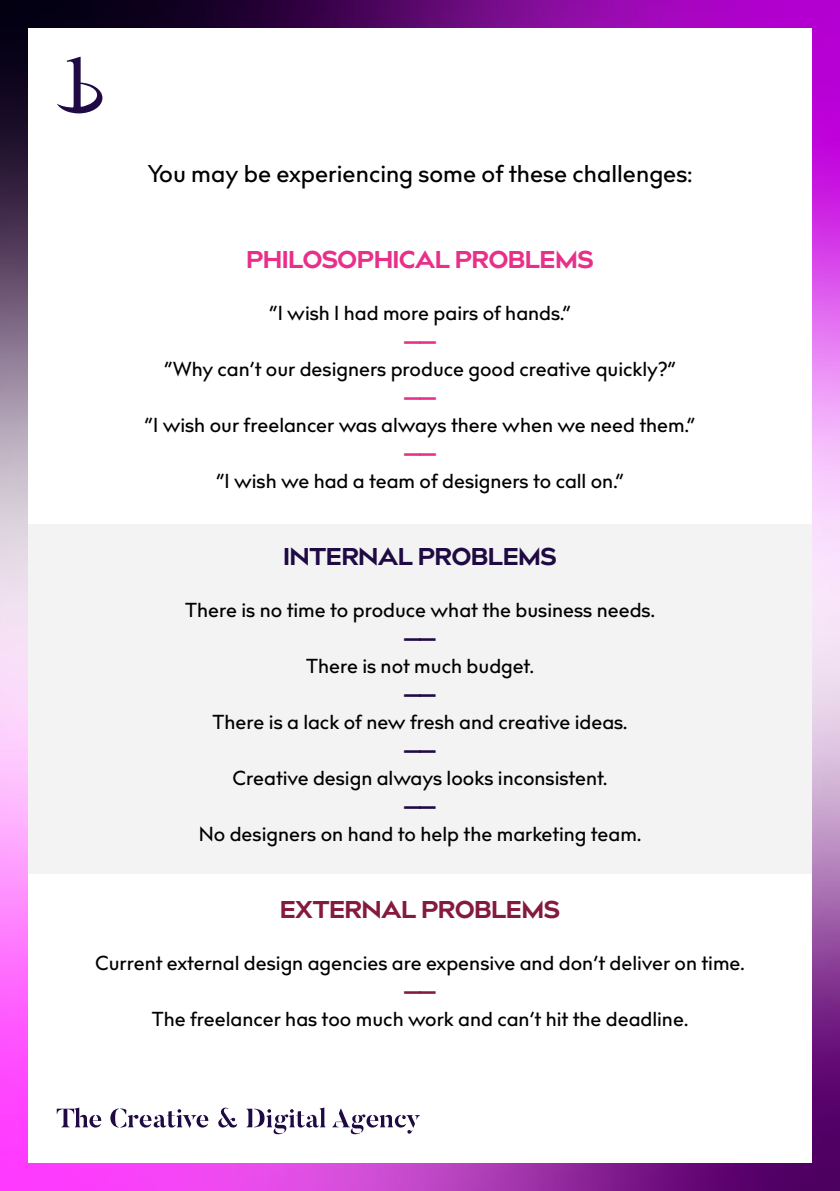
<style>
.page{position:relative;width:840px;height:1191px;background:#fff}
.page>*{position:absolute;margin:0;border:0;box-sizing:border-box;transform-origin:0 0}
.t1{font:500 24px "billcorpnar";color:#000}
.t2{font:800 24px "billcorpmed";color:#e8308a}
.t3{font:800 24px "billcorpmed";color:#1f0a44}
.t4{font:800 24px "billcorpmed";color:#851a3f}
.t5{font:500 20px "billcorpnar";color:#000}
.t6{font:800 20px "billcorpmed";color:#1f0a44}
.t7{font:800 20px "billcorpmed";color:#e8308a}
.t8{font:800 20px "billcorpmed";color:#851a3f}
</style>
<div class="page">
<img style="left:0;top:326px;width:839px;height:865px">
<img style="left:0;top:0;width:839px;height:326px">
<div style="left:28px;top:28px;width:783px;height:1134px;background:#fff"></div>
<svg style="left:57px;top:57px;width:45px;height:56px"></svg>
<svg style="left:57px;top:1107px;width:44px;height:20px"></svg>
<svg style="left:110px;top:1108px;width:98px;height:19px"></svg>
<svg style="left:218px;top:1107px;width:19px;height:21px"></svg>
<svg style="left:246px;top:1107px;width:79px;height:27px"></svg>
<svg style="left:332px;top:1108px;width:88px;height:26px"></svg>
<div style="left:28px;top:523px;width:783px;height:350px;background:#f3f3f3"></div>
<p class="t1" style="left:148px;top:156px;width:545px">You may be experiencing some of these challenges:</p>
<p class="t2" style="left:246px;top:243px;width:348px">PHILOSOPHICAL PROBLEMS</p>
<p class="t5" style="left:269px;top:299px;width:303px">“I wish I had more pairs of hands.”</p>
<p class="t7" style="left:403px;top:327px;width:34px">——</p>
<p class="t5" style="left:164px;top:355px;width:513px">“Why can’t our designers produce good creative quickly?”</p>
<p class="t7" style="left:403px;top:383px;width:34px">——</p>
<p class="t5" style="left:144px;top:411px;width:552px">“I wish our freelancer was always there when we need them.”</p>
<p class="t7" style="left:403px;top:439px;width:34px">——</p>
<p class="t5" style="left:216px;top:467px;width:409px">“I wish we had a team of designers to call on.”</p>
<p class="t3" style="left:283px;top:539px;width:274px">INTERNAL PROBLEMS</p>
<p class="t5" style="left:185px;top:596px;width:471px">There is no time to produce what the business needs.</p>
<p class="t6" style="left:403px;top:624px;width:34px">——</p>
<p class="t5" style="left:306px;top:652px;width:229px">There is not much budget.</p>
<p class="t6" style="left:403px;top:680px;width:34px">——</p>
<p class="t5" style="left:212px;top:708px;width:416px">There is a lack of new fresh and creative ideas.</p>
<p class="t6" style="left:403px;top:736px;width:34px">——</p>
<p class="t5" style="left:232px;top:764px;width:376px">Creative design always looks inconsistent.</p>
<p class="t6" style="left:403px;top:792px;width:34px">——</p>
<p class="t5" style="left:199px;top:820px;width:443px">No designers on hand to help the marketing team.</p>
<p class="t4" style="left:280px;top:892px;width:281px">EXTERNAL PROBLEMS</p>
<p class="t5" style="left:95px;top:949px;width:650px">Current external design agencies are expensive and don’t deliver on time.</p>
<p class="t8" style="left:403px;top:977px;width:34px">——</p>
<p class="t5" style="left:152px;top:1005px;width:537px">The freelancer has too much work and can’t hit the deadline.</p>
</div>
